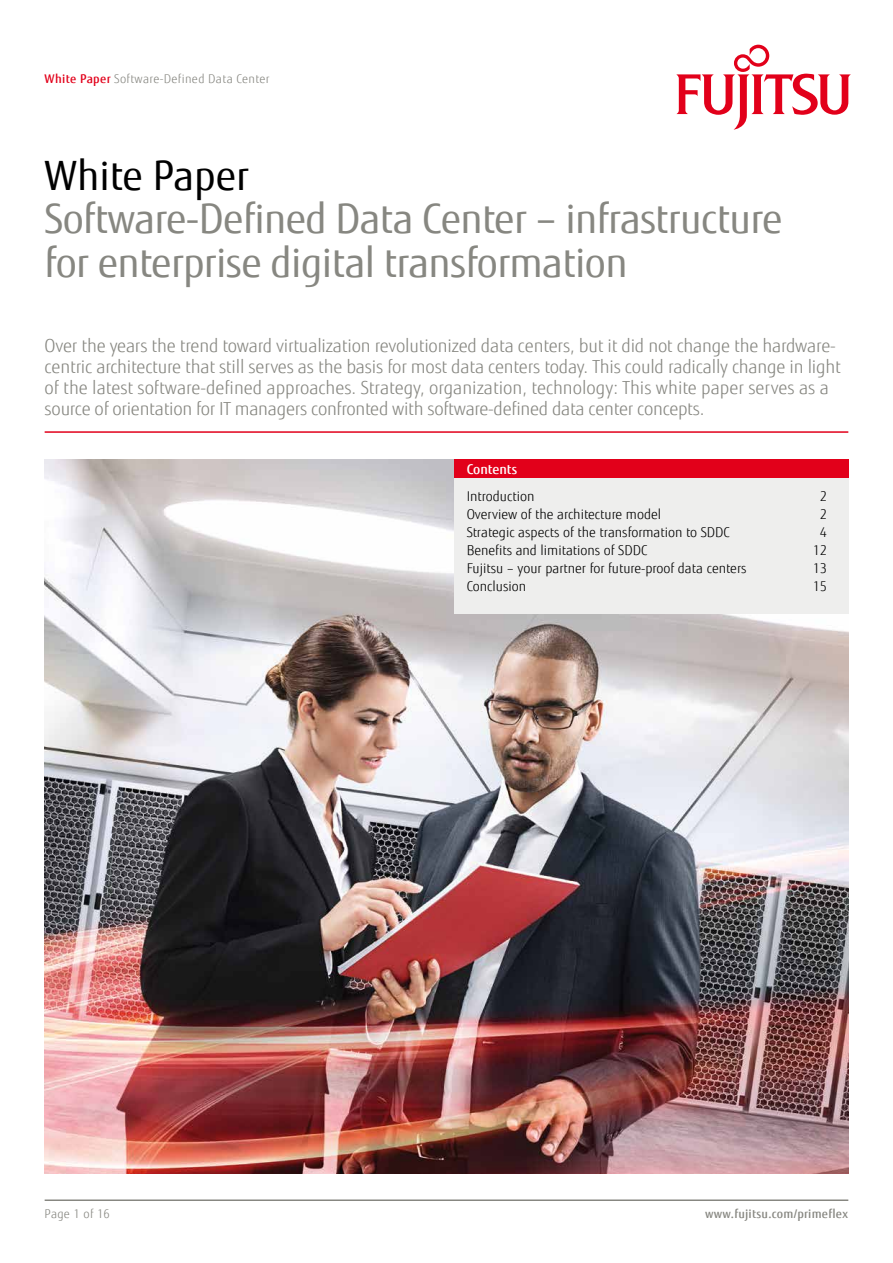
<style>
.page{position:relative;width:893px;height:1263px;background:#fff}
.page>*{position:absolute;margin:0;border:0;box-sizing:border-box;transform-origin:0 0}
.t1{font:40.5px/43.5px "Fujitsu Sans";letter-spacing:-.015em;color:#878781}
.t2{font:40.5px "Fujitsu Sans";color:#000}
.t3{font:300 18px/21px "Fujitsu Sans";letter-spacing:-.01em;color:#878781}
.t4{font:300 13.5px "Fujitsu Sans";color:#000}
.t5{font:500 13.5px "Fujitsu Sans";color:#fff}
.t6{font:300 12px "Fujitsu Sans";letter-spacing:.03em;color:#878781}
.t7{font:500 12px "Fujitsu Sans";letter-spacing:.02em;color:#878781}
.s1{font-weight:500;color:#e2001a}
</style>
<div class="page">
<svg style="left:676px;top:45px;width:175px;height:85px"></svg>
<hr style="left:45px;top:431px;width:803px;height:2px;background:#e2001a">
<hr style="left:45px;top:1199px;width:803px;height:2px;background:#878781">
<img style="left:45px;top:460px;width:803px;height:713px">
<div style="left:454px;top:469px;width:394px;height:144px;background:#eeeeed"></div>
<div style="left:454px;top:460px;width:394px;height:18px;background:#e2001a"></div>
<p class="t6" style="left:45px;top:72px;width:227px"><span class="s1">White Paper</span> Software-Defined Data Center</p>
<h1 class="t2" style="left:45px;top:150px;width:206px">White Paper</h1>
<h1 class="t1" style="left:45px;top:197px;width:739px">Software-Defined Data Center – infrastructure for enterprise digital transformation</h1>
<p class="t3" style="left:45px;top:335px;width:798px">Over the years the trend toward virtualization revolutionized data centers, but it did not change the hardware&shy;centric architecture that still serves as the basis for most data centers today. This could radically change in light of the latest software-defined approaches. Strategy, organization, technology: This white paper serves as a source of orientation for IT managers confronted with software-defined data center concepts.</p>
<p class="t5" style="left:467px;top:461px;width:52px">Contents</p>
<p class="t4" style="left:467px;top:488px;width:69px">Introduction</p>
<p class="t4" style="left:820px;top:488px;width:9px">2</p>
<p class="t4" style="left:467px;top:506px;width:196px">Overview of the architecture model</p>
<p class="t4" style="left:820px;top:506px;width:9px">2</p>
<p class="t4" style="left:467px;top:524px;width:264px">Strategic aspects of the transformation to SDDC</p>
<p class="t4" style="left:820px;top:524px;width:9px">4</p>
<p class="t4" style="left:467px;top:542px;width:182px">Benefits and limitations of SDDC</p>
<p class="t4" style="left:813px;top:542px;width:16px">12</p>
<p class="t4" style="left:467px;top:560px;width:282px">Fujitsu – your partner for future-proof data centers</p>
<p class="t4" style="left:813px;top:560px;width:16px">13</p>
<p class="t4" style="left:467px;top:578px;width:61px">Conclusion</p>
<p class="t4" style="left:813px;top:578px;width:16px">15</p>
<p class="t6" style="left:45px;top:1207px;width:67px">Page 1 of 16</p>
<p class="t7" style="left:705px;top:1206px;width:144px">www.fujitsu.com/primeflex</p>
</div>
